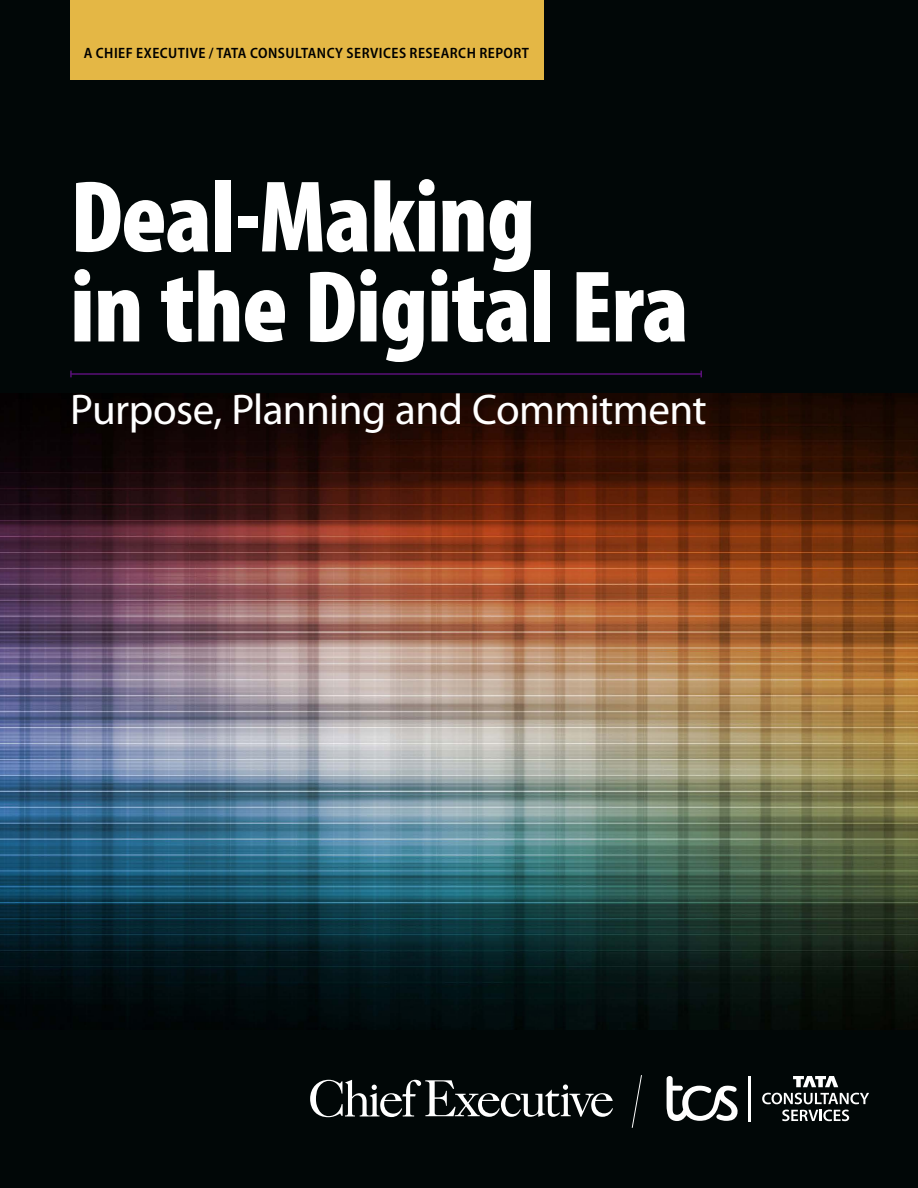
<style>
.page{position:relative;width:918px;height:1188px;background:#010707}
.page>*{position:absolute;margin:0;border:0;box-sizing:border-box;transform-origin:0 0}
.t1{font:900 condensed 102.75px/90px "Myriad Pro";letter-spacing:-.01em;color:#fff}
.t2{font:43.05px "Myriad Pro";letter-spacing:-.015em;color:#fff}
.t3{font:600 semi-condensed 15px "Myriad Pro";letter-spacing:.03em;color:#000}
</style>
<div class="page">
<img style="left:0;top:394px;width:918px;height:622px">
<div style="left:70px;top:0;width:473px;height:80px;background:#e4b745"></div>
<svg style="left:310px;top:1080px;width:303px;height:37px"></svg>
<svg style="left:631px;top:1075px;width:11px;height:53px"></svg>
<hr style="left:71px;top:373px;width:630px;height:2px;background:#5a1078">
<svg style="left:700px;top:371px;width:2px;height:6px"></svg>
<svg style="left:793px;top:1076px;width:45px;height:11px"></svg>
<svg style="left:762px;top:1093px;width:107px;height:11px"></svg>
<svg style="left:782px;top:1110px;width:67px;height:11px"></svg>
<hr style="left:749px;top:1076px;width:2px;height:45px;background:#fff">
<svg style="left:667px;top:1076px;width:71px;height:45px"></svg>
<p class="t3" style="left:84px;top:45px;width:447px">A CHIEF EXECUTIVE / TATA CONSULTANCY SERVICES RESEARCH REPORT</p>
<h1 class="t1" style="left:70px;top:174px;width:620px">Deal-Making<br>in the Digital Era</h1>
<h2 class="t2" style="left:70px;top:386px;width:638px">Purpose, Planning and Commitment</h2>
</div>
